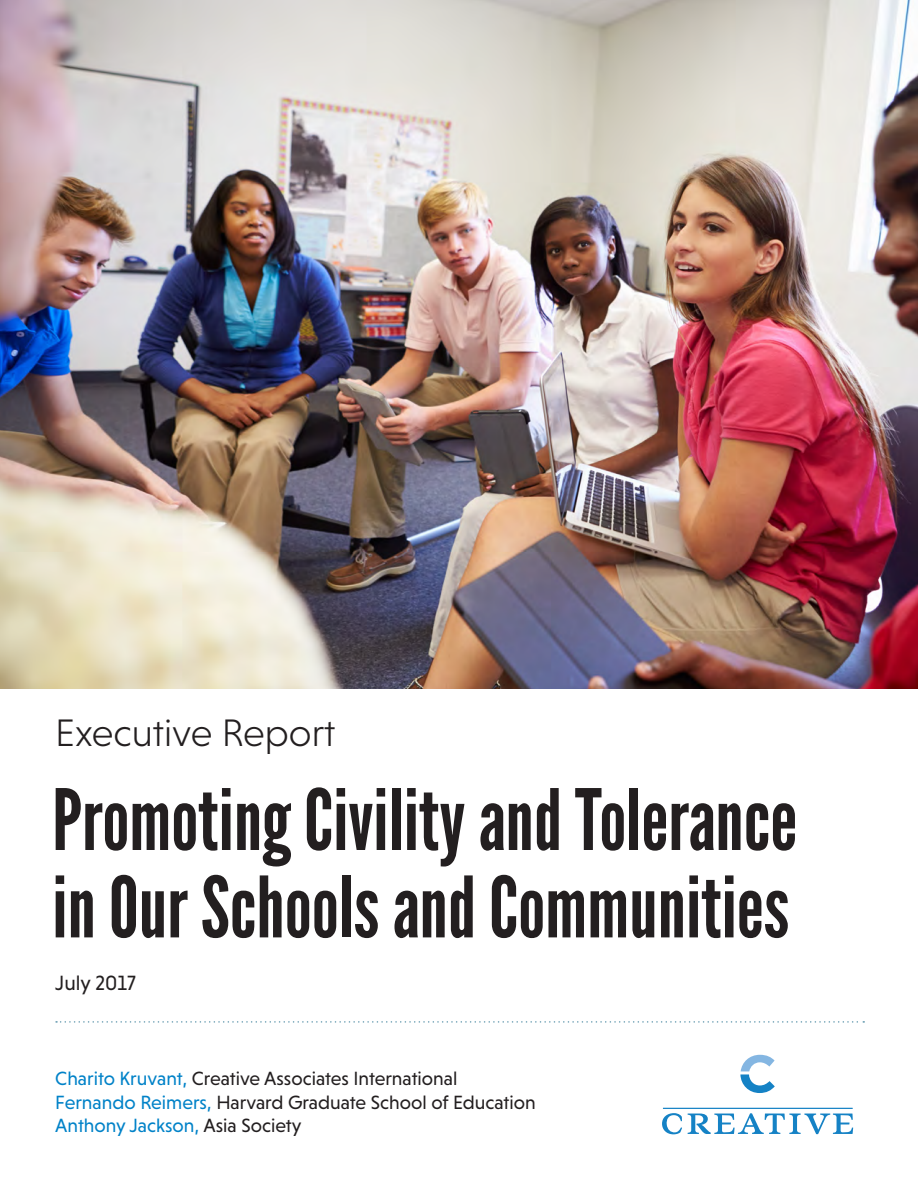
<style>
.page{position:relative;width:918px;height:1188px;background:#fff}
.page>*{position:absolute;margin:0;border:0;box-sizing:border-box;transform-origin:0 0}
.t1{font:84.3px/87.4px "League Gothic";color:#231f20}
.t2{font:300 39px "Niveau Grotesk";color:#231f20}
.t3{font:21px "Niveau Grotesk";color:#231f20}
.t4{font:19.5px "Niveau Grotesk";color:#231f20}
.t5{font:19.5px "Niveau Grotesk";color:#0082c8}
.s1{color:#0082c8}
.s2{color:#231f20}
</style>
<div class="page">
<img style="left:0;top:0;width:918px;height:688px">
<svg style="left:56px;top:1021px;width:808px;height:2px"></svg>
<svg style="left:740px;top:1055px;width:35px;height:38px"></svg>
<svg style="left:662px;top:1113px;width:20px;height:21px"></svg>
<svg style="left:688px;top:1113px;width:165px;height:21px"></svg>
<hr style="left:663px;top:1108px;width:190px;height:1px;background:#1582c5">
<p class="t2" style="left:55px;top:711px;width:282px">Executive Report</p>
<p class="t1" style="left:52px;top:777px;width:747px">Promoting Civility and Tolerance in Our Schools and Communities</p>
<p class="t3" style="left:55px;top:971px;width:82px">July 2017</p>
<p class="t4" style="left:55px;top:1068px;width:404px"><span class="s1">Charito Kruvant,</span> Creative Associates International</p>
<p class="t4" style="left:55px;top:1091px;width:482px"><span class="s1">Fernando Reimers,</span> Harvard Graduate School of Education</p>
<p class="t5" style="left:55px;top:1114px;width:248px">Anthony Jackson, <span class="s2">Asia Society</span></p>
</div>
